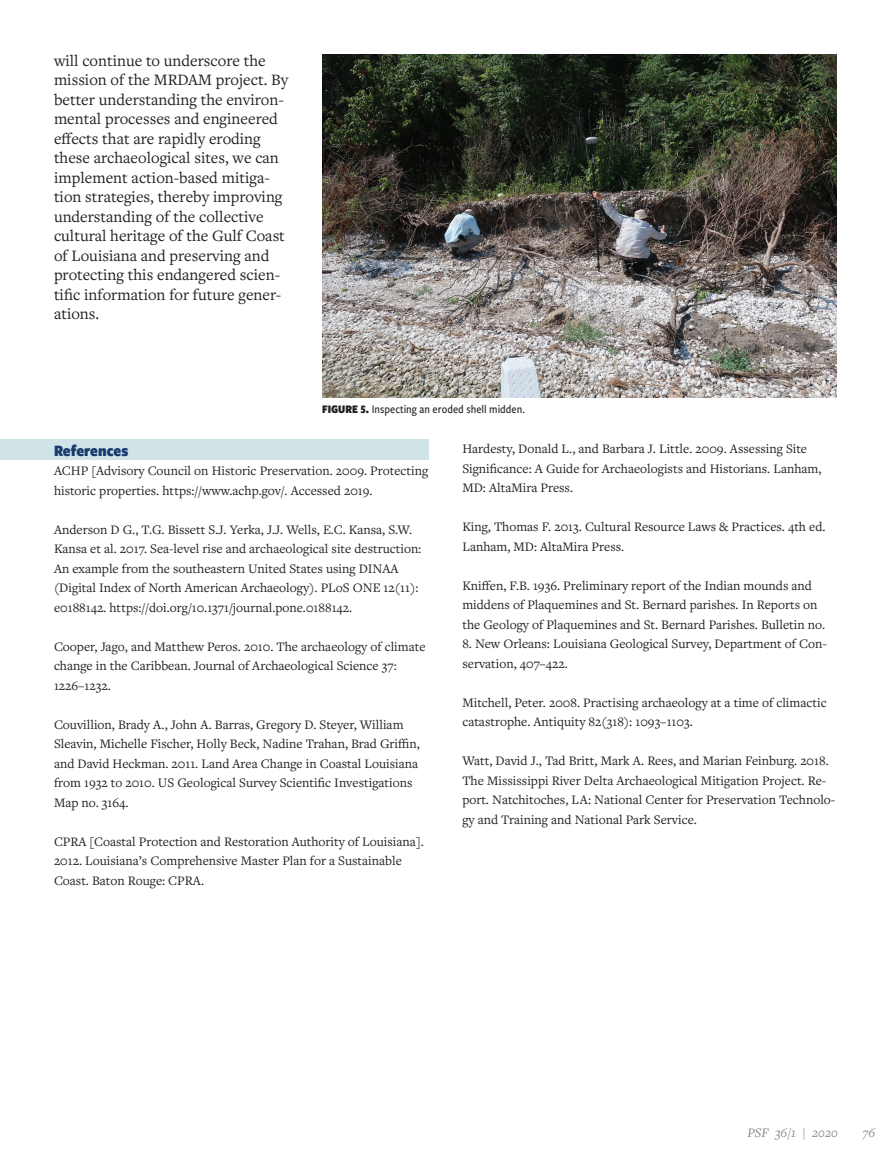
<style>
.page{position:relative;width:891px;height:1175px;background:#fff}
.page>*{position:absolute;margin:0;border:0;box-sizing:border-box;transform-origin:0 0}
.t1{font:16.5px/19.5px "Freight Text Pro";color:#231f20}
.t2{font:900 16.5px "Freight Sans Cnd Pro";color:#173b6d}
.t3{font:13.5px/19.5px "Freight Text Pro";color:#231f20}
.t4{font:italic 13.5px "Freight Text Pro";color:#8a8a8e}
.t5{font:500 12px "Freight Sans Cnd Pro";color:#231f20}
.s1{font-weight:900}
</style>
<div class="page">
<div style="left:0;top:439px;width:429px;height:21px;background:#d0e4e8"></div>
<img style="left:322px;top:54px;width:515px;height:343px">
<p class="t1" style="left:54px;top:50px;width:236px">will continue to underscore the mission of the MRDAM project. By better understanding the environ&shy;mental processes and engineered effects that are rapidly eroding these archaeological sites, we can implement action-based mitiga&shy;tion strategies, thereby improving understanding of the collective cultural heritage of the Gulf Coast of Louisiana and preserving and protecting this endangered scien&shy;tific information for future gener&shy;ations.</p>
<p class="t5" style="left:322px;top:401px;width:204px"><span class="s1">Figure 5.</span> Inspecting an eroded shell midden.</p>
<p class="t2" style="left:54px;top:439px;width:76px">References</p>
<p class="t3" style="left:54px;top:460px;width:376px">ACHP [Advisory Council on Historic Preservation. 2009. Protecting historic properties. https://www.achp.gov/. Accessed 2019.</p>
<p class="t3" style="left:54px;top:519px;width:369px">Anderson D G., T.G. Bissett S.J. Yerka, J.J. Wells, E.C. Kansa, S.W.<br>Kansa et al. 2017. Sea-level rise and archaeological site destruction:<br>An example from the southeastern United States using DINAA (Digital Index of North American Archaeology). PLoS ONE 12(11): e0188142. https://doi.org/10.1371/journal.pone.0188142.</p>
<p class="t3" style="left:54px;top:636px;width:373px">Cooper, Jago, and Matthew Peros. 2010. The archaeology of climate change in the Caribbean. Journal of Archaeological Science 37:<br>1226–1232.</p>
<p class="t3" style="left:54px;top:714px;width:367px">Couvillion, Brady A., John A. Barras, Gregory D. Steyer, William Sleavin, Michelle Fischer, Holly Beck, Nadine Trahan, Brad Griffin, and David Heckman. 2011. Land Area Change in Coastal Louisiana from 1932 to 2010. US Geological Survey Scientific Investigations Map no. 3164.</p>
<p class="t3" style="left:54px;top:831px;width:371px">CPRA [Coastal Protection and Restoration Authority of Louisiana].<br>2012. Louisiana’s Comprehensive Master Plan for a Sustainable<br>Coast. Baton Rouge: CPRA.</p>
<p class="t3" style="left:462px;top:438px;width:361px">Hardesty, Donald L., and Barbara J. Little. 2009. Assessing Site<br>Significance: A Guide for Archaeologists and Historians. Lanham,<br>MD: AltaMira Press.</p>
<p class="t3" style="left:462px;top:516px;width:365px">King, Thomas F. 2013. Cultural Resource Laws &amp; Practices. 4th ed.<br>Lanham, MD: AltaMira Press.</p>
<p class="t3" style="left:462px;top:575px;width:364px">Kniffen, F.B. 1936. Preliminary report of the Indian mounds and middens of Plaquemines and St. Bernard parishes. In Reports on the Geology of Plaquemines and St. Bernard Parishes. Bulletin no.</p>
<p class="t3" style="left:462px;top:633px;width:366px">8. New Orleans: Louisiana Geological Survey, Department of Con&shy;servation, 407–422.</p>
<p class="t3" style="left:462px;top:692px;width:366px">Mitchell, Peter. 2008. Practising archaeology at a time of climactic catastrophe. Antiquity 82(318): 1093–1103.</p>
<p class="t3" style="left:462px;top:750px;width:375px">Watt, David J., Tad Britt, Mark A. Rees, and Marian Feinburg. 2018.<br>The Mississippi River Delta Archaeological Mitigation Project. Re&shy;port. Natchitoches, LA: National Center for Preservation Technolo&shy;gy and Training and National Park Service.</p>
<p class="t4" style="left:747px;top:1123px;width:92px">PSF 36/1 | 2020</p>
<p class="t4" style="left:863px;top:1123px;width:14px">76</p>
</div>
